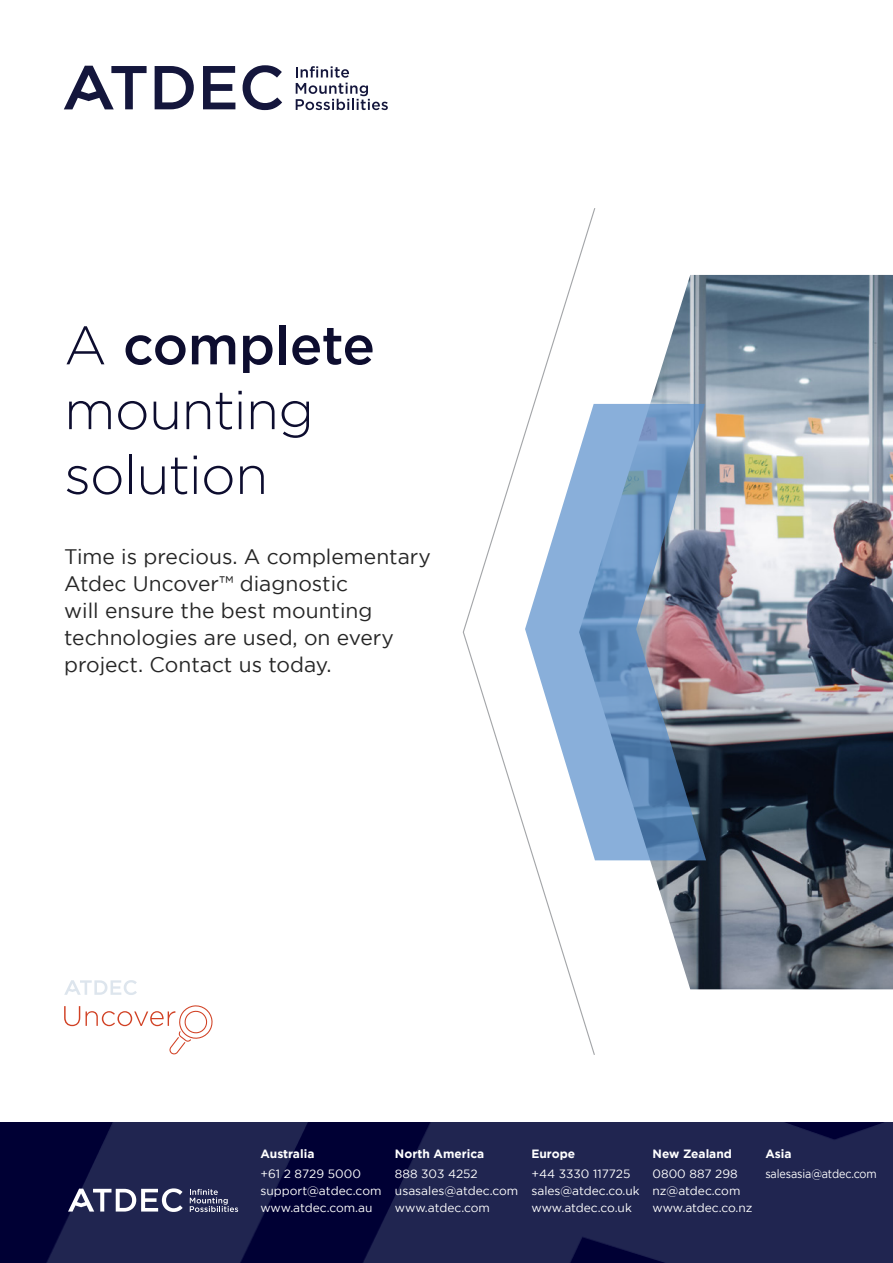
<style>
.page{position:relative;width:893px;height:1263px;background:#fff}
.page>*{position:absolute;margin:0;border:0;box-sizing:border-box;transform-origin:0 0}
.t1{font:300 54px/64.8px "Gotham";letter-spacing:-.015em;color:#0d0d2f}
.t2{font:21px/27px "Gotham";color:#262626}
.t3{font:12px "Gotham";color:#fff}
.t4{font:700 12px "Gotham";color:#fff}
.t5{font:12px "Gotham";color:#fff;scale:.9 1}
.s1{font-weight:500}
</style>
<div class="page">
<img style="left:596px;top:275px;width:297px;height:714px">
<img style="left:0;top:1123px;width:893px;height:140px">
<svg style="left:596px;top:404px;width:110px;height:456px;background:#738eb0"></svg>
<svg style="left:462px;top:208px;width:134px;height:847px"></svg>
<svg style="left:296px;top:66px;width:92px;height:44px"></svg>
<svg style="left:64px;top:66px;width:83px;height:43px"></svg>
<svg style="left:155px;top:66px;width:39px;height:43px"></svg>
<svg style="left:203px;top:66px;width:32px;height:43px"></svg>
<svg style="left:243px;top:65px;width:39px;height:45px"></svg>
<svg style="left:64px;top:980px;width:73px;height:15px"></svg>
<svg style="left:64px;top:1006px;width:16px;height:20px"></svg>
<svg style="left:86px;top:1005px;width:127px;height:50px"></svg>
<svg style="left:190px;top:1189px;width:48px;height:23px"></svg>
<svg style="left:68px;top:1188px;width:115px;height:24px"></svg>
<p class="t1" style="left:64px;top:312px;width:312px">A <span class="s1">complete </span>mounting solution</p>
<p class="t2" style="left:64px;top:543px;width:368px">Time is precious. A complementary<br>Atdec Uncover™ diagnostic<br>will ensure the best mounting technologies are used, on every project. Contact us today.</p>
<p class="t4" style="left:260px;top:1146px;width:56px">Australia</p>
<p class="t3" style="left:260px;top:1167px;width:102px">+61 2 8729 5000</p>
<p class="t4" style="left:395px;top:1146px;width:91px">North America</p>
<p class="t3" style="left:395px;top:1167px;width:84px">888 303 4252</p>
<p class="t4" style="left:531px;top:1146px;width:45px">Europe</p>
<p class="t3" style="left:531px;top:1167px;width:100px">+44 3330 117725</p>
<p class="t4" style="left:653px;top:1146px;width:81px">New Zealand</p>
<p class="t3" style="left:653px;top:1167px;width:87px">0800 887 298</p>
<p class="t5" style="left:765px;top:1167px;width:125px">salesasia@atdec.com</p>
<p class="t4" style="left:765px;top:1146px;width:28px">Asia</p>
<p class="t3" style="left:260px;top:1184px;width:123px">support@atdec.com</p>
<p class="t3" style="left:395px;top:1184px;width:125px">usasales@atdec.com</p>
<p class="t3" style="left:531px;top:1184px;width:110px">sales@atdec.co.uk</p>
<p class="t3" style="left:653px;top:1184px;width:89px">nz@atdec.com</p>
<p class="t3" style="left:260px;top:1201px;width:114px">www.atdec.com.au</p>
<p class="t3" style="left:395px;top:1201px;width:96px">www.atdec.com</p>
<p class="t3" style="left:531px;top:1201px;width:102px">www.atdec.co.uk</p>
<p class="t3" style="left:653px;top:1201px;width:102px">www.atdec.co.nz</p>
</div>
